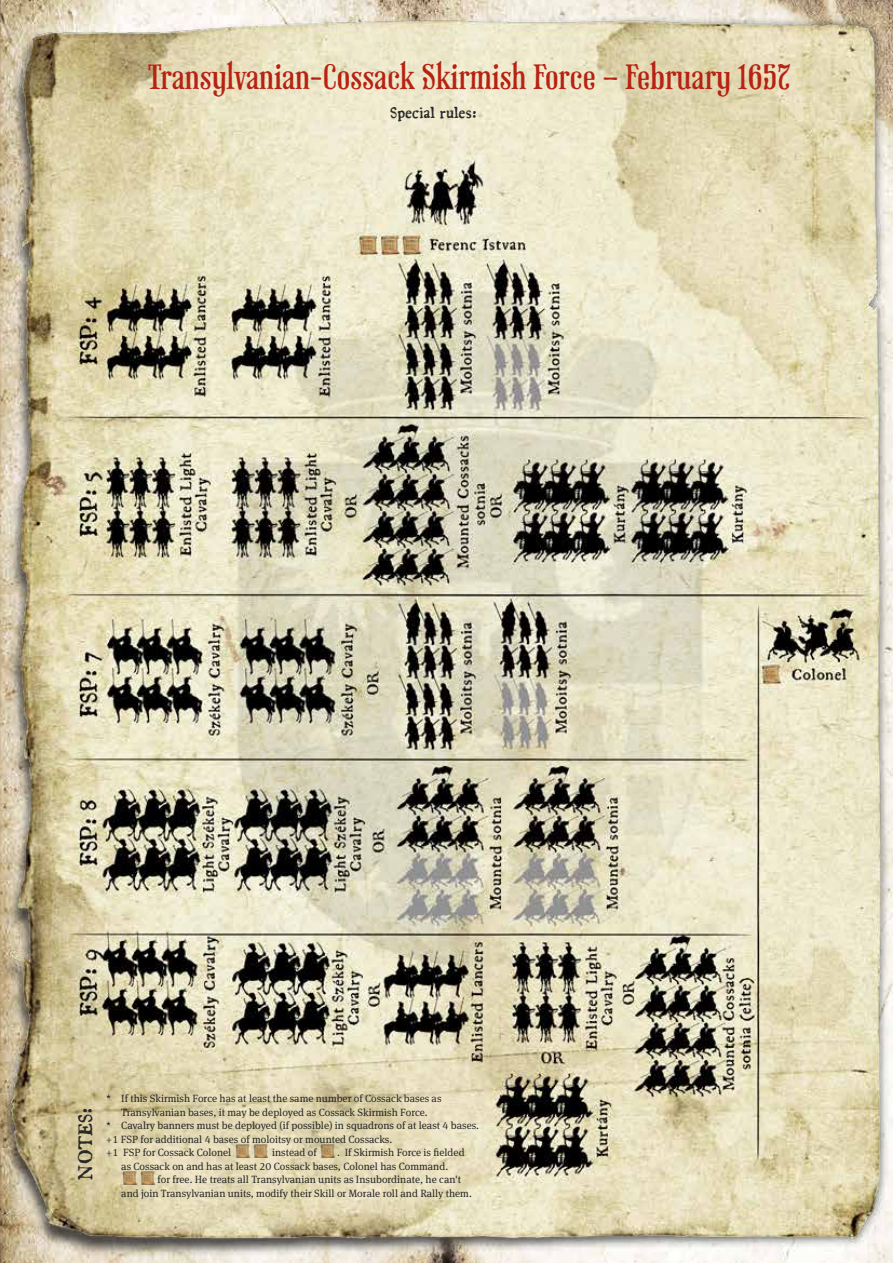
<style>
.page{position:relative;width:893px;height:1263px;background:#fff}
.page>*{position:absolute;margin:0;border:0;box-sizing:border-box;transform-origin:0 0}
.t1{font:33px "Phaeton";color:#b72212}
.t2{font:21px "P221722 Pro";letter-spacing:-.005em;color:#282827}
.t3{font:16.5px "P221722 Pro";color:#282827}
.t4{font:10.5px/13.5px "Meta Serif Pro";color:#282827}
</style>
<div class="page">
<img style="left:0;top:0;width:893px;height:1263px">
<img style="left:234px;top:1142px;width:35px;height:15px">
<img style="left:319px;top:1142px;width:18px;height:15px">
<img style="left:121px;top:1169px;width:36px;height:15px">
<h1 class="t1" style="left:147px;top:54px;width:644px">Transylvanian-Cossack Skirmish Force – February 1657</h1>
<h3 class="t3" style="left:390px;top:104px;width:88px">Special rules:</h3>
<h2 class="t2" style="left:74px;top:1179px;width:74px;rotate:-90deg">NOTES:</h2>
<p class="t4" style="left:106px;top:1091px;width:337px">* If this Skirmish Force has at least the same number of Cossack bases as</p>
<p class="t4" style="left:121px;top:1104px;width:308px">Transylvanian bases, it may be deployed as Cossack Skirmish Force.</p>
<p class="t4" style="left:106px;top:1118px;width:374px">* Cavalry banners must be deployed (if possible) in squadrons of at least 4 bases.</p>
<p class="t4" style="left:106px;top:1131px;width:287px">+1 FSP for additional 4 bases of moloitsy or mounted Cossacks.</p>
<p class="t4" style="left:106px;top:1145px;width:127px">+1 FSP for Cossack Colonel</p>
<p class="t4" style="left:272px;top:1145px;width:46px">instead of</p>
<p class="t4" style="left:121px;top:1145px;width:345px;text-indent:216px">. If Skirmish Force is fielded as Cossack on and has at least 20 Cossack bases, Colonel has Command.</p>
<p class="t4" style="left:121px;top:1172px;width:352px;text-indent:36px">for free. He treats all Transylvanian units as Insubordinate, he can't and join Transylvanian units, modify their Skill or Morale roll and Rally them.</p>
</div>
